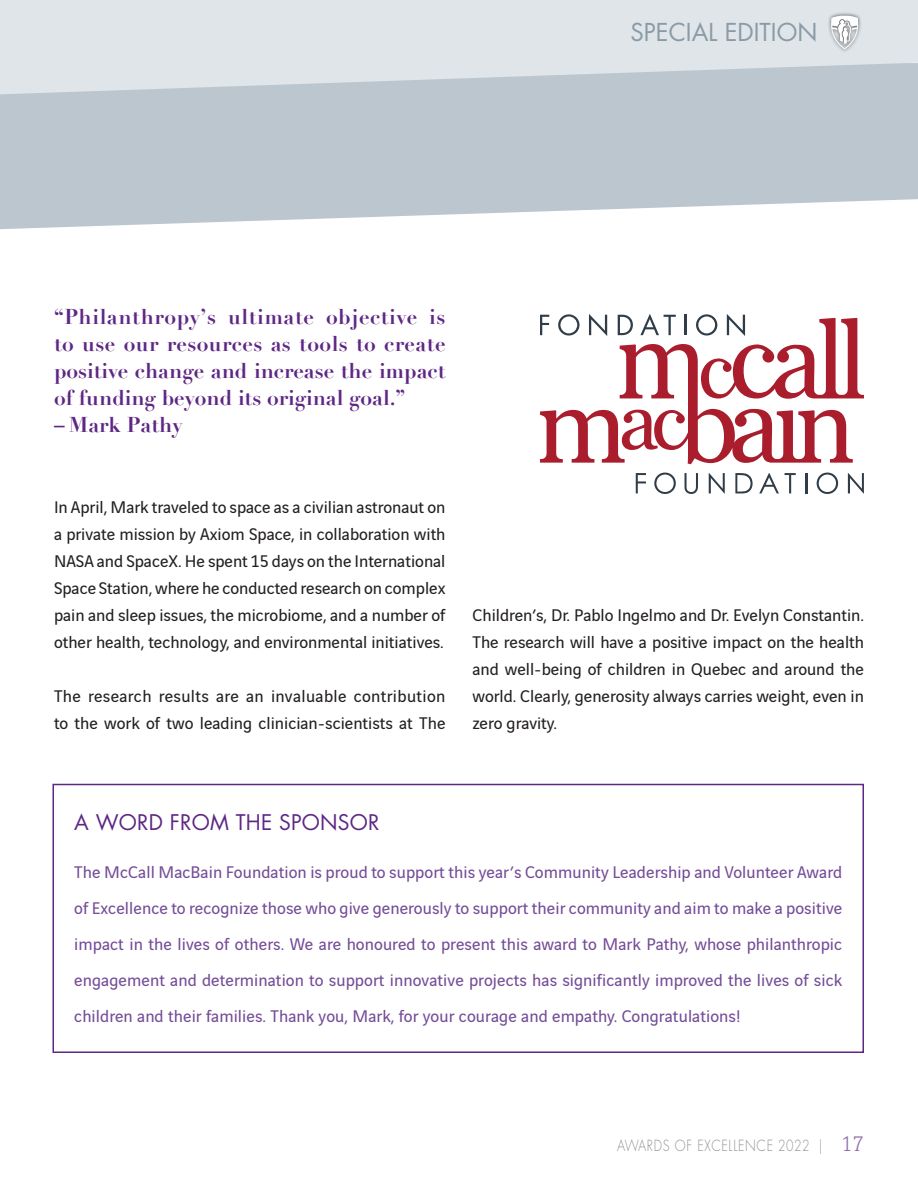
<style>
.page{position:relative;width:918px;height:1188px;background:#fff}
.page>*{position:absolute;margin:0;border:0;box-sizing:border-box;transform-origin:0 0}
.t1{font:24px "Futura Std";color:#8a9ba6}
.t2{font:700 21px/27px "Didot";color:#5e2785;text-align:justify}
.t3{font:21px "Futura";letter-spacing:.01em;color:#5e2785}
.t4{font:18px/27px "Vinci Sans";color:#231f20;text-align:justify}
.t5{font:18px/36px "Vinci Sans";letter-spacing:.005em;color:#744c97;text-align:justify}
.t6{font:300 15px "Futura Std";letter-spacing:.05em;color:#939598;scale:.85 1}
.s1{font-family:"Futura";font-weight:500;font-stretch:condensed}
.s2{font-family:"Vinci Serif";font-size:22.5px;color:#8e70ab}
</style>
<div class="page">
<svg style="left:0;top:94px;width:918px;height:135px;background:#c2ccd3"></svg>
<svg style="left:0;top:0;width:918px;height:94px;background:#d8dfe4"></svg>
<div style="left:52px;top:784px;width:812px;height:269px;border:2px solid #5e2785"></div>
<div style="left:827px;top:12px;width:35px;height:41px;background:#231f20;opacity:.75"></div>
<svg style="left:831px;top:16px;width:27px;height:33px"></svg>
<svg style="left:636px;top:473px;width:10px;height:20px"></svg>
<svg style="left:654px;top:473px;width:22px;height:21px"></svg>
<svg style="left:685px;top:473px;width:13px;height:21px"></svg>
<svg style="left:709px;top:473px;width:16px;height:20px"></svg>
<svg style="left:735px;top:473px;width:18px;height:20px"></svg>
<svg style="left:759px;top:473px;width:20px;height:20px"></svg>
<svg style="left:785px;top:473px;width:11px;height:20px"></svg>
<hr style="left:805px;top:473px;width:2px;height:20px;background:#303d48">
<svg style="left:817px;top:473px;width:21px;height:21px"></svg>
<svg style="left:848px;top:473px;width:16px;height:20px"></svg>
<svg style="left:540px;top:318px;width:324px;height:146px"></svg>
<svg style="left:540px;top:315px;width:9px;height:20px"></svg>
<svg style="left:558px;top:314px;width:22px;height:22px"></svg>
<svg style="left:589px;top:314px;width:18px;height:22px"></svg>
<svg style="left:618px;top:315px;width:15px;height:20px"></svg>
<svg style="left:640px;top:314px;width:36px;height:21px"></svg>
<hr style="left:684px;top:315px;width:3px;height:20px;background:#303d48">
<svg style="left:696px;top:314px;width:21px;height:22px"></svg>
<svg style="left:727px;top:314px;width:18px;height:22px"></svg>
<h1 class="t1" style="left:630px;top:17px;width:188px">SPECIAL EDITION</h1>
<p class="t2" style="left:54px;top:303px;width:393px">“Philanthropy’s ultimate objective is to use our resources as tools to create positive change and increase the impact of funding beyond its original goal.”</p>
<p class="t2" style="left:54px;top:411px;width:130px"><span class="s1">—</span> Mark Pathy</p>
<p class="t4" style="left:54px;top:492px;width:393px">In April, Mark traveled to space as a civilian astronaut on a private mission by Axiom Space, in collaboration with NASA and SpaceX. He spent 15 days on the International Space Station, where he conducted research on complex pain and sleep issues, the microbiome, and a number of other health, technology, and environmental initiatives.</p>
<p class="t4" style="left:54px;top:681px;width:393px">The research results are an invaluable contribution to the work of two leading clinician-scientists at The</p>
<p class="t4" style="left:472px;top:600px;width:393px">Children’s, Dr. Pablo Ingelmo and Dr. Evelyn Constantin.<br>The research will have a positive impact on the health and well-being of children in Quebec and around the world. Clearly, generosity always carries weight, even in zero gravity.</p>
<p class="t3" style="left:74px;top:808px;width:307px">A WORD FROM THE SPONSOR</p>
<p class="t5" style="left:74px;top:852px;width:770px">The McCall MacBain Foundation is proud to support this year’s Community Leadership and Volunteer Award of Excellence to recognize those who give generously to support their community and aim to make a positive impact in the lives of others. We are honoured to present this award to Mark Pathy, whose philanthropic engagement and determination to support innovative projects has significantly improved the lives of sick children and their families. Thank you, Mark, for your courage and empathy. Congratulations!</p>
<p class="t6" style="left:617px;top:1137px;width:292px">AWARDS OF EXCELLENCE 2022 | <span class="s2">17</span></p>
</div>
